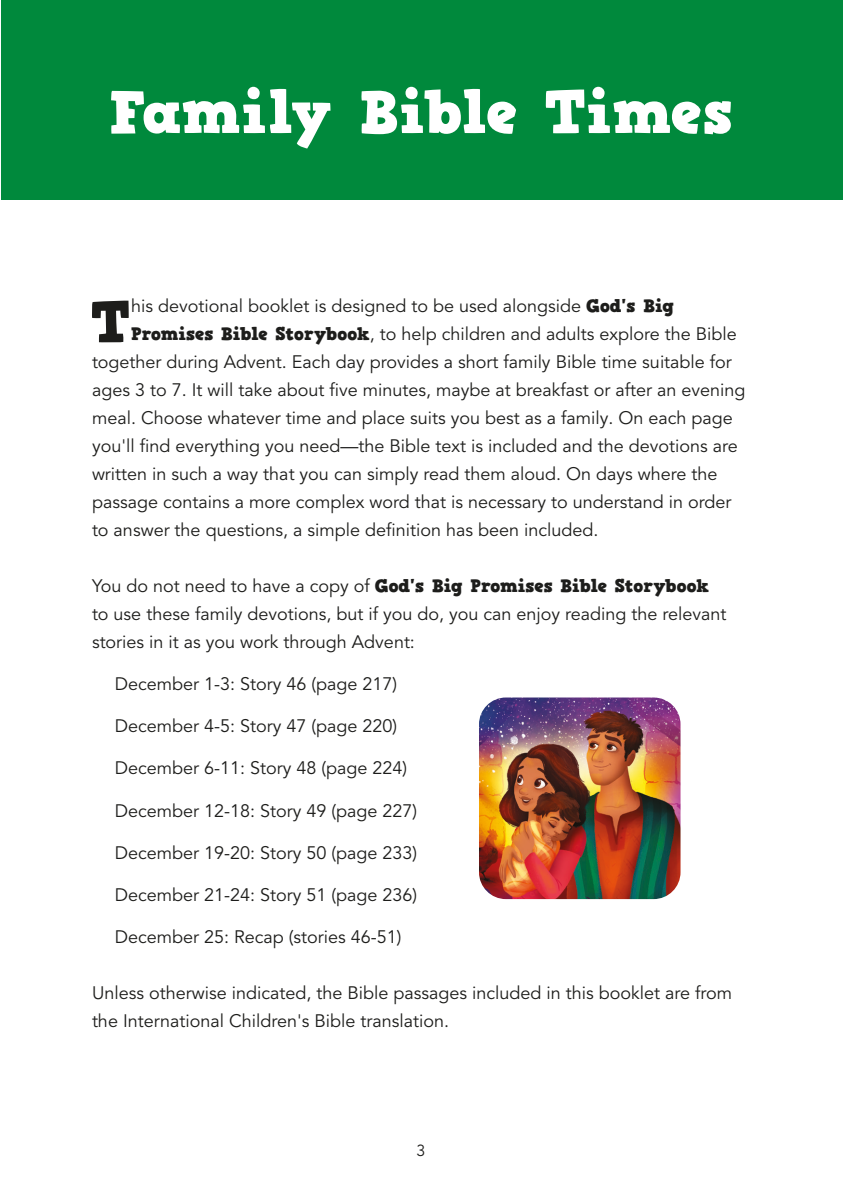
<style>
.page{position:relative;width:843px;height:1192px;background:#fff}
.page>*{position:absolute;margin:0;border:0;box-sizing:border-box;transform-origin:0 0}
.t1{font:60.2px "HVD Comic Serif Pro";letter-spacing:-.01em;color:#fff}
.t2{font:57.4px "HVD Comic Serif Pro";color:#1d1d1b}
.t3{font:18px/28px "Avenir LT Pro";color:#1d1d1b}
.t4{font:18px "HVD Comic Serif Pro";color:#1d1d1b}
.t5{font:16px "Avenir LT Pro";color:#1d1d1b}
.s1{font-family:"HVD Comic Serif Pro"}
.s2{font-family:"Avenir LT Pro"}
</style>
<div class="page">
<div style="left:1px;top:0;width:842px;height:200px;background:#00893c"></div>
<img style="left:480px;top:698px;width:200px;height:200px">
<div style="left:472px;top:690px;width:216px;height:216px;border:7px solid #fff;border-radius:30px"></div>
<h1 class="t1" style="left:109px;top:71px;width:626px">Family Bible Times</h1>
<h2 class="t2" style="left:91px;top:283px;width:42px">T</h2>
<p class="t3" style="left:131px;top:292px;width:544px">his devotional booklet is designed to be used alongside <span class="s1">God's Big</span></p>
<p class="t3" style="left:131px;top:320px;width:607px"><span class="s1">Promises Bible Storybook</span>, to help children and adults explore the Bible</p>
<p class="t3" style="left:92px;top:348px;width:641px">together during Advent. Each day provides a short family Bible time suitable for</p>
<p class="t3" style="left:92px;top:376px;width:655px">ages 3 to 7. It will take about five minutes, maybe at breakfast or after an evening</p>
<p class="t3" style="left:92px;top:404px;width:642px">meal. Choose whatever time and place suits you best as a family. On each page</p>
<p class="t3" style="left:92px;top:432px;width:647px">you'll find everything you need—the Bible text is included and the devotions are</p>
<p class="t3" style="left:92px;top:460px;width:627px">written in such a way that you can simply read them aloud. On days where the</p>
<p class="t3" style="left:92px;top:488px;width:641px">passage contains a more complex word that is necessary to understand in order</p>
<p class="t3" style="left:92px;top:516px;width:508px">to answer the questions, a simple definition has been included.</p>
<p class="t4" style="left:92px;top:573px;width:619px"><span class="s2">You do not need to have a copy of</span> God's Big Promises Bible Storybook</p>
<p class="t3" style="left:92px;top:600px;width:636px">to use these family devotions, but if you do, you can enjoy reading the relevant stories in it as you work through Advent:</p>
<p class="t3" style="left:115px;top:670px;width:284px">December 1-3: Story 46 (page 217)</p>
<p class="t3" style="left:115px;top:712px;width:284px">December 4-5: Story 47 (page 220)</p>
<p class="t3" style="left:115px;top:754px;width:294px">December 6-11: Story 48 (page 224)</p>
<p class="t3" style="left:115px;top:796px;width:304px">December 12-18: Story 49 (page 227)</p>
<p class="t3" style="left:115px;top:838px;width:304px">December 19-20: Story 50 (page 233)</p>
<p class="t3" style="left:115px;top:880px;width:304px">December 21-24: Story 51 (page 236)</p>
<p class="t3" style="left:115px;top:922px;width:288px">December 25: Recap (stories 46-51)</p>
<p class="t3" style="left:92px;top:978px;width:642px">Unless otherwise indicated, the Bible passages included in this booklet are from the International Children's Bible translation.</p>
<p class="t5" style="left:416px;top:1140px;width:10px">3</p>
</div>
